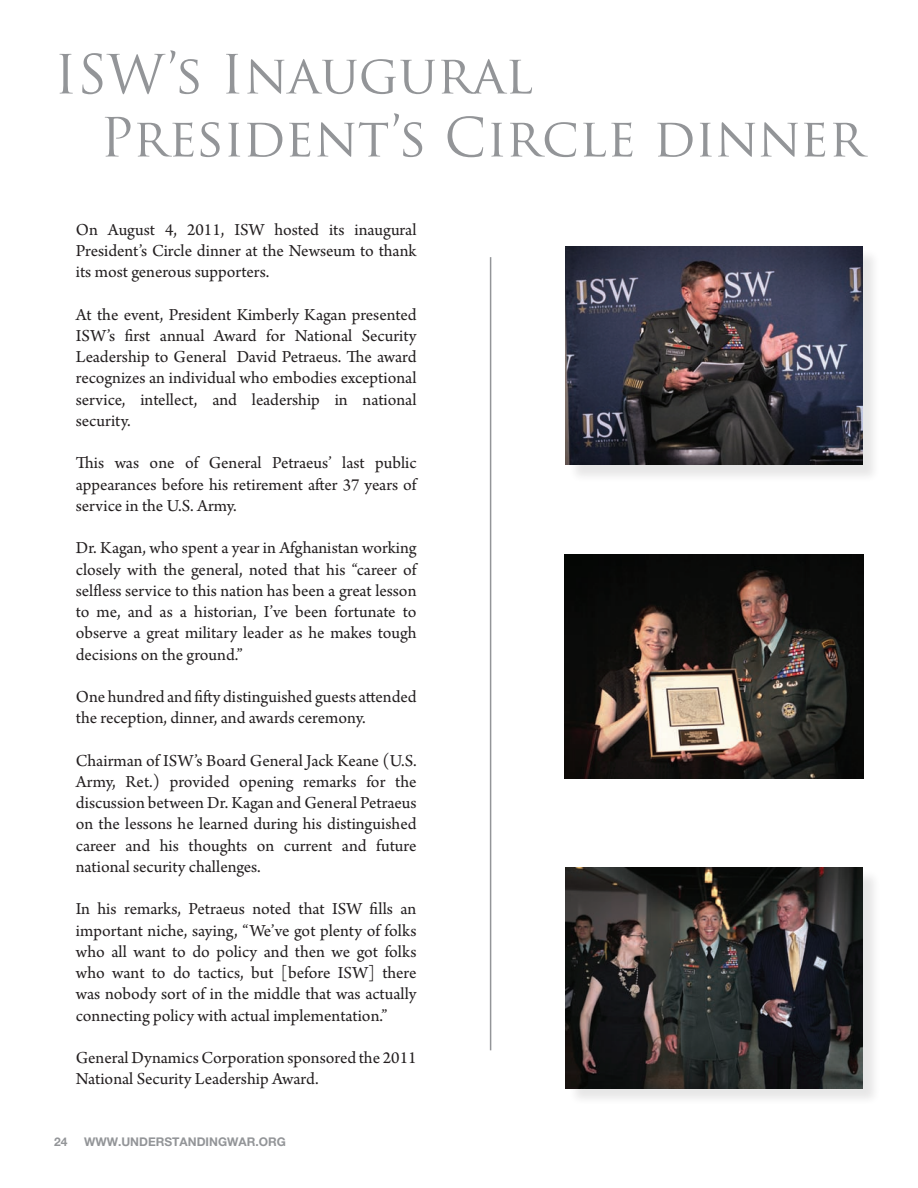
<style>
.page{position:relative;width:918px;height:1188px;background:#fff}
.page>*{position:absolute;margin:0;border:0;box-sizing:border-box;transform-origin:0 0}
.t1{font:52.5px/63px "Trajan Pro";color:#939598}
.t2{font:17.7px/21.3px "Arno Pro";color:#231f20;text-align:justify}
.t3{font:700 12px "Helvetica Neue";color:#939598}
</style>
<div class="page">
<div style="left:568px;top:248px;width:320px;height:242px;background:#231f20;opacity:.11"></div>
<img style="left:566px;top:246px;width:296px;height:219px">
<div style="left:568px;top:870px;width:319px;height:243px;background:#231f20;opacity:.11"></div>
<img style="left:566px;top:867px;width:296px;height:221px">
<img style="left:564px;top:554px;width:300px;height:224px">
<hr style="left:490px;top:257px;width:1px;height:793px;background:#939598">
<h1 class="t1" style="left:100px;top:42px;width:766px;text-indent:-46px">ISW’s Inaugural<br>President’s Circle dinner</h1>
<p class="t2" style="left:76px;top:220px;width:342px">On August 4, 2011, ISW hosted its inaugural President’s Circle dinner at the Newseum to thank its most generous supporters.</p>
<p class="t2" style="left:76px;top:305px;width:342px">At the event, President Kimberly Kagan presented ISW’s first annual Award for National Security Leadership to General David Petraeus. The award recognizes an individual who embodies exceptional service, intellect, and leadership in national security.</p>
<p class="t2" style="left:76px;top:453px;width:342px">This was one of General Petraeus’ last public appearances before his retirement after 37 years of service in the U.S. Army.</p>
<p class="t2" style="left:76px;top:538px;width:342px">Dr. Kagan, who spent a year in Afghanistan working closely with the general, noted that his “career of selfless service to this nation has been a great lesson to me, and as a historian, I’ve been fortunate to observe a great military leader as he makes tough decisions on the ground.”</p>
<p class="t2" style="left:76px;top:687px;width:342px">One hundred and fifty distinguished guests attended the reception, dinner, and awards ceremony.</p>
<p class="t2" style="left:76px;top:751px;width:342px">Chairman of ISW’s Board General Jack Keane (U.S.<br>Army, Ret.) provided opening remarks for the discussion between Dr. Kagan and General Petraeus on the lessons he learned during his distinguished career and his thoughts on current and future national security challenges.</p>
<p class="t2" style="left:76px;top:899px;width:342px">In his remarks, Petraeus noted that ISW fills an important niche, saying, “We’ve got plenty of folks who all want to do policy and then we got folks who want to do tactics, but [before ISW] there was nobody sort of in the middle that was actually connecting policy with actual implementation.”</p>
<p class="t2" style="left:76px;top:1048px;width:342px">General Dynamics Corporation sponsored the 2011<br>National Security Leadership Award.</p>
<p class="t3" style="left:54px;top:1134px;width:15px">24</p>
<p class="t3" style="left:84px;top:1134px;width:203px">WWW.UNDERSTANDINGWAR.ORG</p>
</div>
